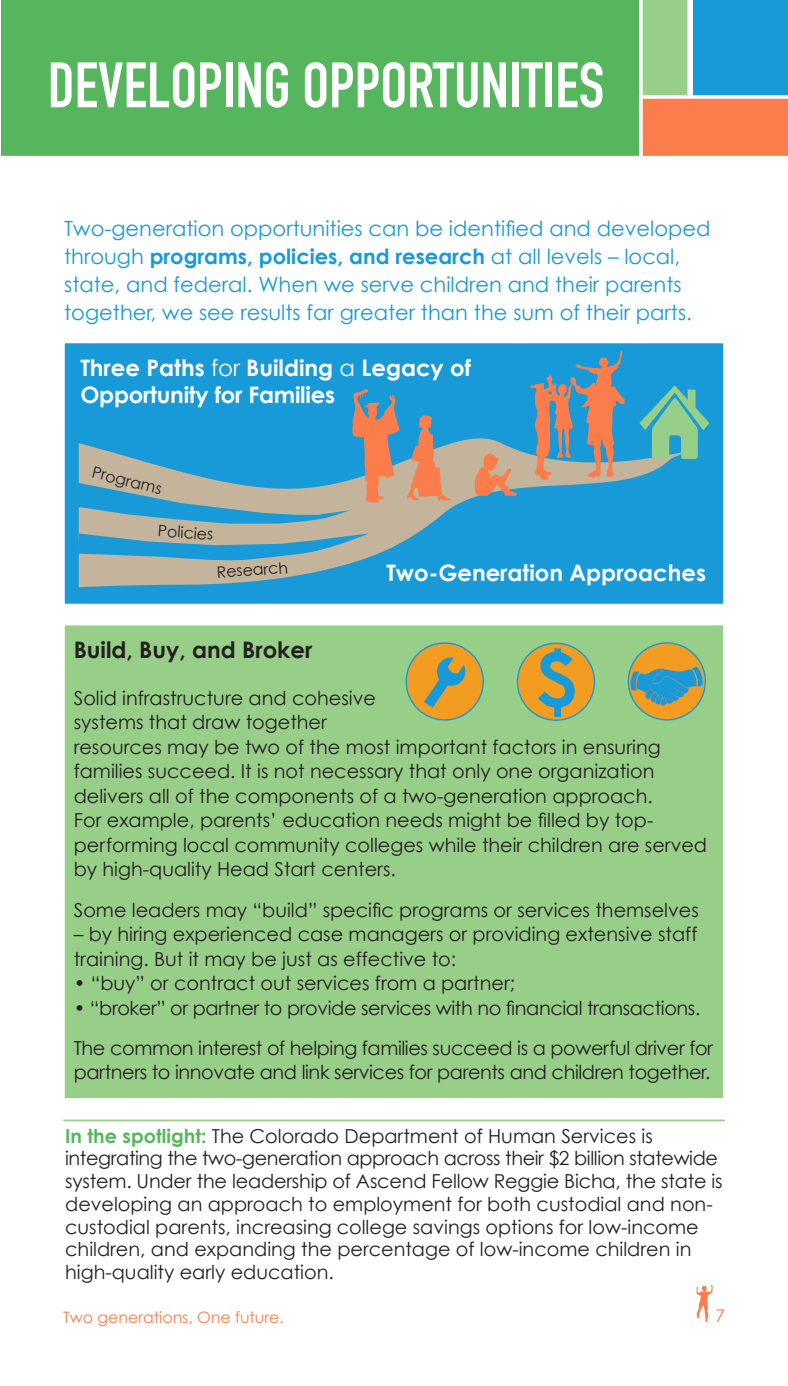
<style>
.page{position:relative;width:788px;height:1386px;background:#fff}
.page>*{position:absolute;margin:0;border:0;box-sizing:border-box;transform-origin:0 0}
.t1{font:700 73.5px "Century Gothic";color:#179ad7}
.t2{font:63px "DIN Engschrift Std";color:#fff}
.t3{font:700 22.75px "Century Gothic";color:#fff}
.intro_copy_-_12_16_b{font:700 22.75px "Century Gothic";color:#231f20}
.intro_copy_-_12_16_b-2{font:21px/28px "Century Gothic";color:#179ad7}
.body_copy_-_11_13_bl{font:19.25px/24.5px "Century Gothic";color:#231f20}
.body_copy_-_11_13_bl-2{font:19.25px/24.5px "Century Gothic";letter-spacing:-.02em;color:#231f20}
.intro_copy_-_10_15_b{font:17.5px "Century Gothic";color:#fb7d4c}
.t4{font:15.75px "Century Gothic";color:#fb7d4c}
.chart_text{font:15.75px "Century Gothic";color:#231f20}
.s1{font-weight:700}
.s2{font-weight:400}
.s3{font-weight:700;color:#56b65e}
</style>
<div class="page">
<div style="left:61px;top:340px;width:665px;height:267px;background:#179ad7;border:4px solid #fff"></div>
<svg style="left:78px;top:423px;width:647px;height:164px"></svg>
<svg style="left:639px;top:385px;width:70px;height:75px"></svg>
<svg style="left:406px;top:415px;width:45px;height:87px"></svg>
<svg style="left:351px;top:389px;width:48px;height:114px"></svg>
<svg style="left:528px;top:350px;width:97px;height:130px"></svg>
<svg style="left:474px;top:453px;width:43px;height:43px;background:#d49879"></svg>
<div style="left:61px;top:622px;width:665px;height:480px;background:#97ce88;border:4px solid #fff"></div>
<div style="left:1px;top:0;width:638px;height:156px;background:#56b65e"></div>
<svg style="left:639px;top:0;width:149px;height:156px;background:#8fa099"></svg>
<hr style="left:63px;top:1120px;width:661px;height:1px;background:#97ce88">
<svg style="left:405px;top:642px;width:79px;height:79px"></svg>
<div style="left:407px;top:644px;width:75px;height:75px;background:#f29d22;border-radius:50%"></div>
<svg style="left:424px;top:657px;width:42px;height:51px"></svg>
<svg style="left:627px;top:642px;width:79px;height:79px"></svg>
<div style="left:629px;top:644px;width:75px;height:75px;background:#f29d22;border-radius:50%"></div>
<svg style="left:516px;top:643px;width:79px;height:78px"></svg>
<div style="left:518px;top:644px;width:75px;height:76px;background:#f29d22;border-radius:50%"></div>
<svg style="left:628px;top:666px;width:76px;height:40px"></svg>
<svg style="left:696px;top:1285px;width:16px;height:37px"></svg>
<p class="t2" style="left:48px;top:48px;width:558px">DEVELOPING OPPORTUNITIES</p>
<p class="intro_copy_-_12_16_b-2" style="left:64px;top:214px;width:647px">Two-generation opportunities can be identified and developed through <span class="s1">programs, policies, and research</span> at all levels – local, state, and federal. When we serve children and their parents together, we see results far greater than the sum of their parts.</p>
<p class="t3" style="left:80px;top:353px;width:392px">Three Paths <span class="s2">for</span> Building <span class="s2">a</span> Legacy of</p>
<p class="t3" style="left:80px;top:381px;width:256px">Opportunity for Families</p>
<p class="chart_text" style="left:95px;top:462px;width:73px;rotate:14deg">Programs</p>
<p class="chart_text" style="left:158px;top:521px;width:57px;rotate:4deg">Policies</p>
<p class="chart_text" style="left:216px;top:563px;width:73px;rotate:-4deg">Research</p>
<p class="t3" style="left:386px;top:558px;width:321px">Two-Generation Approaches</p>
<p class="intro_copy_-_12_16_b" style="left:74px;top:635px;width:240px">Build, Buy, and Broker</p>
<p class="body_copy_-_11_13_bl" style="left:74px;top:685px;width:634px">Solid infrastructure and cohesive<br>systems that draw together<br>resources may be two of the most important factors in ensuring families succeed. It is not necessary that only one organization delivers all of the components of a two-generation approach.<br>For example, parents’ education needs might be filled by top&shy;performing local community colleges while their children are served by high-quality Head Start centers.</p>
<p class="body_copy_-_11_13_bl" style="left:74px;top:897px;width:626px">Some leaders may “build” specific programs or services themselves</p>
<p class="body_copy_-_11_13_bl" style="left:74px;top:922px;width:625px">– by hiring experienced case managers or providing extensive staff training. But it may be just as effective to:</p>
<p class="body_copy_-_11_13_bl" style="left:74px;top:971px;width:443px">• “buy” or contract out services from a partner;</p>
<p class="body_copy_-_11_13_bl-2" style="left:74px;top:995px;width:628px">• “broker” or partner to provide services with no financial transactions.</p>
<p class="body_copy_-_11_13_bl-2" style="left:74px;top:1035px;width:640px">The common interest of helping families succeed is a powerful driver for partners to innovate and link services for parents and children together.</p>
<h1 class="t1" style="left:535px;top:633px;width:43px">$</h1>
<p class="body_copy_-_11_13_bl" style="left:65px;top:1124px;width:659px;line-height:22.8px"><span class="s3">In the spotlight:</span> The Colorado Department of Human Services is integrating the two-generation approach across their $2 billion statewide system. Under the leadership of Ascend Fellow Reggie Bicha, the state is developing an approach to employment for both custodial and non&shy;custodial parents, increasing college savings options for low-income children, and expanding the percentage of low-income children in high-quality early education.</p>
<p class="t4" style="left:63px;top:1308px;width:222px">Two generations, One future.</p>
<p class="intro_copy_-_10_15_b" style="left:715px;top:1305px;width:11px">7</p>
</div>
